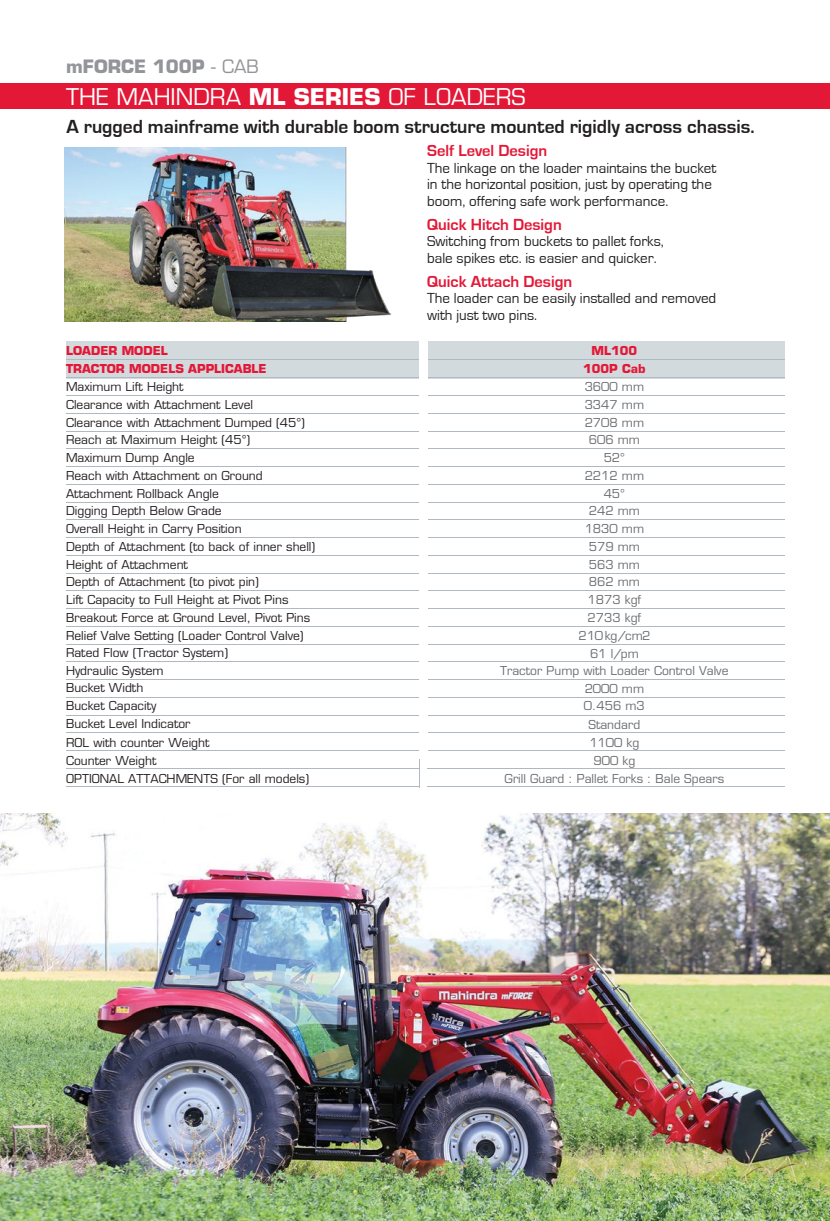
<style>
.page{position:relative;width:830px;height:1221px;background:#fff}
.page>*{position:absolute;margin:0;border:0;box-sizing:border-box;transform-origin:0 0}
.t1{font:22.5px "Eurostile";color:#fff}
.t2{font:700 19.5px "Eurostile";color:#231f20}
.t3{font:700 18px "Eurostile";color:#939598}
.t4{font:700 16.5px "Eurostile";color:#e31837}
.t5{font:15px/16.5px "Eurostile";color:#231f20}
.t6{font:12px/17.7px "Eurostile";color:#231f20}
.t7{font:12px/17.7px "Eurostile";color:#6d6e71;text-align:center}
.t8{font:700 12px/18.1px "Eurostile";color:#e31837}
.s1{font-weight:400}
.s2{font-weight:700}
</style>
<div class="page">
<div style="left:0;top:83px;width:829px;height:26px;background:#e31837"></div>
<img style="left:0;top:813px;width:829px;height:407px">
<div style="left:66px;top:341px;width:718px;height:37px;background:#d3dade"></div>
<hr style="left:66px;top:359px;width:352px;height:1px;background:#afb9bf">
<hr style="left:66px;top:377px;width:352px;height:1px;background:#afb9bf">
<hr style="left:66px;top:395px;width:352px;height:1px;background:#afb9bf">
<hr style="left:66px;top:413px;width:352px;height:1px;background:#afb9bf">
<hr style="left:66px;top:430px;width:352px;height:1px;background:#afb9bf">
<hr style="left:66px;top:448px;width:352px;height:1px;background:#afb9bf">
<hr style="left:66px;top:466px;width:352px;height:1px;background:#afb9bf">
<hr style="left:66px;top:484px;width:352px;height:1px;background:#afb9bf">
<hr style="left:66px;top:501px;width:352px;height:1px;background:#afb9bf">
<hr style="left:66px;top:519px;width:352px;height:1px;background:#afb9bf">
<hr style="left:66px;top:537px;width:352px;height:1px;background:#afb9bf">
<hr style="left:66px;top:555px;width:352px;height:1px;background:#afb9bf">
<hr style="left:66px;top:572px;width:352px;height:1px;background:#afb9bf">
<hr style="left:66px;top:590px;width:352px;height:1px;background:#afb9bf">
<hr style="left:66px;top:608px;width:352px;height:1px;background:#afb9bf">
<hr style="left:66px;top:626px;width:352px;height:1px;background:#afb9bf">
<hr style="left:66px;top:643px;width:352px;height:1px;background:#afb9bf">
<hr style="left:66px;top:661px;width:352px;height:1px;background:#afb9bf">
<hr style="left:66px;top:679px;width:352px;height:1px;background:#afb9bf">
<hr style="left:66px;top:697px;width:352px;height:1px;background:#afb9bf">
<hr style="left:66px;top:714px;width:352px;height:1px;background:#afb9bf">
<hr style="left:66px;top:732px;width:352px;height:1px;background:#afb9bf">
<hr style="left:427px;top:359px;width:357px;height:1px;background:#afb9bf">
<hr style="left:427px;top:377px;width:357px;height:1px;background:#afb9bf">
<hr style="left:427px;top:395px;width:357px;height:1px;background:#afb9bf">
<hr style="left:427px;top:413px;width:357px;height:1px;background:#afb9bf">
<hr style="left:427px;top:430px;width:357px;height:1px;background:#afb9bf">
<hr style="left:427px;top:448px;width:357px;height:1px;background:#afb9bf">
<hr style="left:427px;top:466px;width:357px;height:1px;background:#afb9bf">
<hr style="left:427px;top:484px;width:357px;height:1px;background:#afb9bf">
<hr style="left:427px;top:501px;width:357px;height:1px;background:#afb9bf">
<hr style="left:427px;top:519px;width:357px;height:1px;background:#afb9bf">
<hr style="left:427px;top:537px;width:357px;height:1px;background:#afb9bf">
<hr style="left:427px;top:555px;width:357px;height:1px;background:#afb9bf">
<hr style="left:427px;top:572px;width:357px;height:1px;background:#afb9bf">
<hr style="left:427px;top:590px;width:357px;height:1px;background:#afb9bf">
<hr style="left:427px;top:608px;width:357px;height:1px;background:#afb9bf">
<hr style="left:427px;top:626px;width:357px;height:1px;background:#afb9bf">
<hr style="left:427px;top:643px;width:357px;height:1px;background:#afb9bf">
<hr style="left:427px;top:661px;width:357px;height:1px;background:#afb9bf">
<hr style="left:427px;top:679px;width:357px;height:1px;background:#afb9bf">
<hr style="left:427px;top:697px;width:357px;height:1px;background:#afb9bf">
<hr style="left:427px;top:714px;width:357px;height:1px;background:#afb9bf">
<hr style="left:427px;top:732px;width:357px;height:1px;background:#afb9bf">
<hr style="left:66px;top:750px;width:352px;height:1px;background:#afb9bf">
<hr style="left:427px;top:750px;width:357px;height:1px;background:#afb9bf">
<hr style="left:66px;top:768px;width:352px;height:1px;background:#afb9bf">
<hr style="left:427px;top:768px;width:357px;height:1px;background:#afb9bf">
<hr style="left:66px;top:786px;width:352px;height:1px;background:#afb9bf">
<hr style="left:427px;top:786px;width:357px;height:1px;background:#afb9bf">
<hr style="left:418px;top:341px;width:1px;height:446px;background:#afb9bf">
<div style="left:419px;top:335px;width:8px;height:423px;background:#fff"></div>
<img style="left:65px;top:148px;width:327px;height:174px">
<svg style="left:0;top:1219px;width:8px;height:2px"></svg>
<h3 class="t3" style="left:66px;top:55px;width:194px">mFORCE 100P <span class="s1">- CAB</span></h3>
<h1 class="t1" style="left:66px;top:83px;width:461px">THE MAHINDRA <span class="s2">ML SERIES</span> OF LOADERS</h1>
<h2 class="t2" style="left:66px;top:116px;width:689px">A rugged mainframe with durable boom structure mounted rigidly across chassis.</h2>
<h3 class="t4" style="left:427px;top:142px;width:121px">Self Level Design</h3>
<p class="t5" style="left:427px;top:160px;width:290px">The linkage on the loader maintains the bucket in the horizontal position, just by operating the boom, offering safe work performance.</p>
<h3 class="t4" style="left:427px;top:215px;width:136px">Quick Hitch Design</h3>
<p class="t5" style="left:427px;top:233px;width:238px">Switching from buckets to pallet forks, bale spikes etc. is easier and quicker.</p>
<h3 class="t4" style="left:427px;top:272px;width:146px">Quick Attach Design</h3>
<p class="t5" style="left:427px;top:290px;width:290px">The loader can be easily installed and removed with just two pins.</p>
<p class="t8" style="left:66px;top:341px;width:202px">LOADER MODEL<br>TRACTOR MODELS APPLICABLE</p>
<p class="t6" style="left:66px;top:378px;width:250px">Maximum Lift Height<br>Clearance with Attachment Level<br>Clearance with Attachment Dumped (45°)<br>Reach at Maximum Height (45°)<br>Maximum Dump Angle<br>Reach with Attachment on Ground<br>Attachment Rollback Angle<br>Digging Depth Below Grade<br>Overall Height in Carry Position<br>Depth of Attachment (to back of inner shell)<br>Height of Attachment<br>Depth of Attachment (to pivot pin)<br>Lift Capacity to Full Height at Pivot Pins<br>Breakout Force at Ground Level, Pivot Pins<br>Relief Valve Setting (Loader Control Valve)<br>Rated Flow (Tractor System)</p>
<p class="t6" style="left:66px;top:679px;width:92px">Bucket Width<br>Bucket Capacity</p>
<p class="t6" style="left:66px;top:661px;width:99px">Hydraulic System</p>
<p class="t8" style="left:583px;top:341px;width:64px;text-align:center">ML100<br>100P Cab</p>
<p class="t7" style="left:578px;top:378px;width:73px">3600 mm<br>3347 mm<br>2708 mm<br>606 mm<br>52°<br>2212 mm<br>45°<br>242 mm<br>1830 mm<br>579 mm<br>563 mm<br>862 mm<br>1873 kgf<br>2733 kgf<br>210kg/cm2<br>61 l/pm</p>
<p class="t7" style="left:583px;top:679px;width:62px;text-align:left">2000 mm<br>0.456 m3</p>
<p class="t7" style="left:500px;top:661px;width:230px">Tractor Pump with Loader Control Valve</p>
<p class="t6" style="left:66px;top:715px;width:126px">Bucket Level Indicator</p>
<p class="t7" style="left:588px;top:715px;width:53px">Standard</p>
<p class="t6" style="left:66px;top:733px;width:145px">ROL with counter Weight</p>
<p class="t7" style="left:589px;top:733px;width:51px">1100 kg</p>
<p class="t6" style="left:66px;top:751px;width:92px">Counter Weight</p>
<p class="t7" style="left:504px;top:751px;width:221px">900 kg<br>Grill Guard : Pallet Forks : Bale Spears</p>
<p class="t6" style="left:66px;top:769px;width:244px">OPTIONAL ATTACHMENTS (For all models)</p>
</div>
